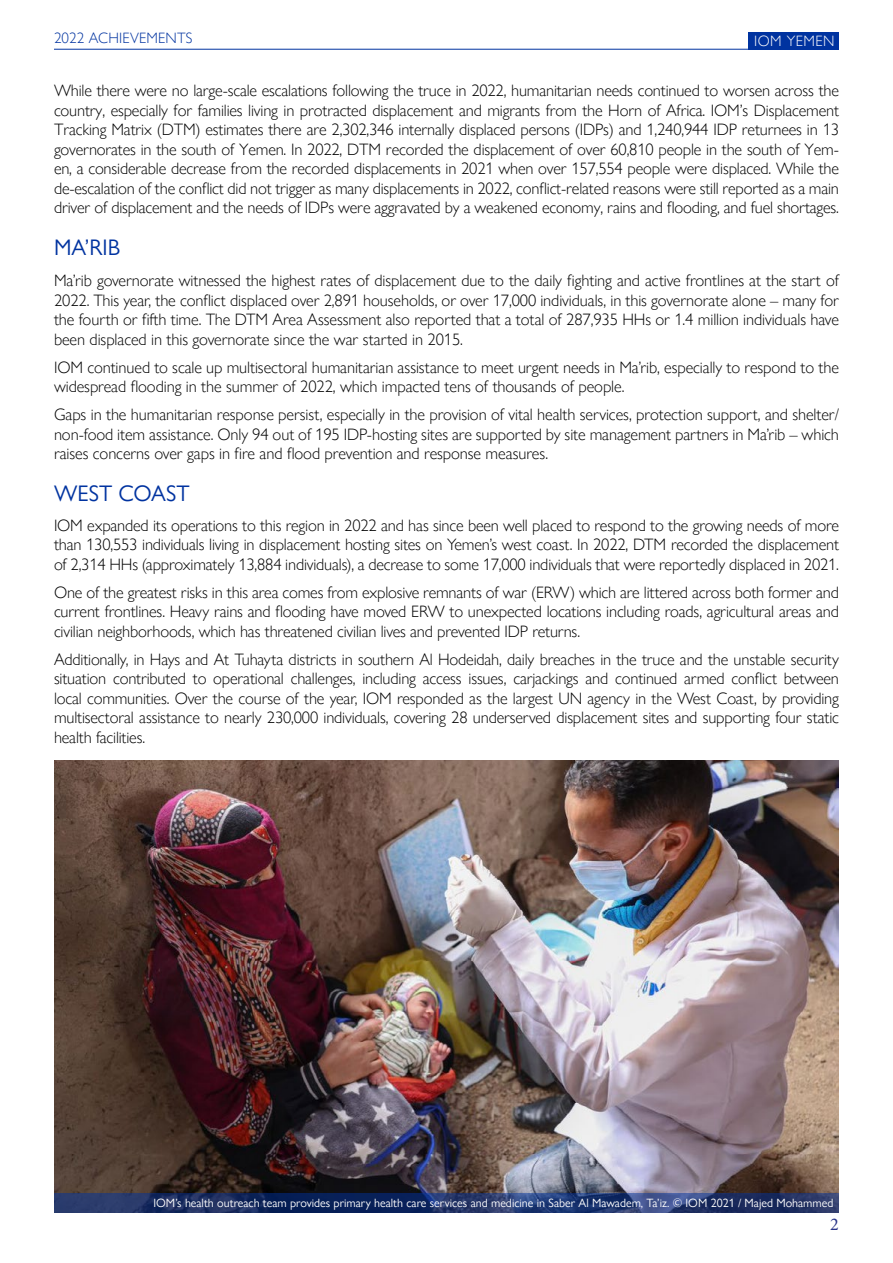
<style>
.page{position:relative;width:893px;height:1263px;background:#fff}
.page>*{position:absolute;margin:0;border:0;box-sizing:border-box;transform-origin:0 0}
.t1{font:22.5px "Gill Sans Nova";color:#0033a0}
.t2{font:18px "Minion Pro";color:#283388}
.t3{font:300 16.5px/19.5px "Gill Sans Nova";letter-spacing:-.005em;color:#000;text-align:justify}
.t4{font:300 15px "Gill Sans Nova";letter-spacing:.01em;color:#0033a0}
.t5{font:300 15px "Gill Sans Nova";letter-spacing:.03em;color:#fff}
.t6{font:12px "Gill Sans Nova";color:#fff}
</style>
<div class="page">
<img style="left:54px;top:760px;width:785px;height:433px">
<svg style="left:54px;top:1193px;width:785px;height:20px;background:#1e3268"></svg>
<div style="left:749px;top:32px;width:90px;height:17px;background:#0033a0"></div>
<hr style="left:54px;top:49px;width:785px;height:1px;background:#0033a0">
<p class="t4" style="left:54px;top:29px;width:140px">2022 ACHIEVEMENTS</p>
<p class="t5" style="left:754px;top:32px;width:82px">IOM YEMEN</p>
<p class="t3" style="left:54px;top:80px;width:786px">While there were no large-scale escalations following the truce in 2022, humanitarian needs continued to worsen across the country, especially for families living in protracted displacement and migrants from the Horn of Africa. IOM’s Displacement Tracking Matrix (DTM) estimates there are 2,302,346 internally displaced persons (IDPs) and 1,240,944 IDP returnees in 13 governorates in the south of Yemen. In 2022, DTM recorded the displacement of over 60,810 people in the south of Yem&shy;en, a considerable decrease from the recorded displacements in 2021 when over 157,554 people were displaced. While the de-escalation of the conflict did not trigger as many displacements in 2022, conflict-related reasons were still reported as a main driver of displacement and the needs of IDPs were aggravated by a weakened economy, rains and flooding, and fuel shortages.</p>
<h1 class="t1" style="left:54px;top:233px;width:67px">MA’RIB</h1>
<p class="t3" style="left:54px;top:271px;width:786px">Ma’rib governorate witnessed the highest rates of displacement due to the daily fighting and active frontlines at the start of 2022. This year, the conflict displaced over 2,891 households, or over 17,000 individuals, in this governorate alone – many for the fourth or fifth time. The DTM Area Assessment also reported that a total of 287,935 HHs or 1.4 million individuals have been displaced in this governorate since the war started in 2015.</p>
<p class="t3" style="left:54px;top:357px;width:786px">IOM continued to scale up multisectoral humanitarian assistance to meet urgent needs in Ma’rib, especially to respond to the widespread flooding in the summer of 2022, which impacted tens of thousands of people.</p>
<p class="t3" style="left:54px;top:405px;width:786px">Gaps in the humanitarian response persist, especially in the provision of vital health services, protection support, and shelter/ non-food item assistance. Only 94 out of 195 IDP-hosting sites are supported by site management partners in Ma’rib – which raises concerns over gaps in fire and flood prevention and response measures.</p>
<h1 class="t1" style="left:54px;top:480px;width:137px">WEST COAST</h1>
<p class="t3" style="left:54px;top:515px;width:786px">IOM expanded its operations to this region in 2022 and has since been well placed to respond to the growing needs of more than 130,553 individuals living in displacement hosting sites on Yemen’s west coast. In 2022, DTM recorded the displacement of 2,314 HHs (approximately 13,884 individuals), a decrease to some 17,000 individuals that were reportedly displaced in 2021.</p>
<p class="t3" style="left:54px;top:582px;width:786px">One of the greatest risks in this area comes from explosive remnants of war (ERW) which are littered across both former and current frontlines. Heavy rains and flooding have moved ERW to unexpected locations including roads, agricultural areas and civilian neighborhoods, which has threatened civilian lives and prevented IDP returns.</p>
<p class="t3" style="left:54px;top:649px;width:786px">Additionally, in Hays and At Tuhayta districts in southern Al Hodeidah, daily breaches in the truce and the unstable security situation contributed to operational challenges, including access issues, carjackings and continued armed conflict between local communities. Over the course of the year, IOM responded as the largest UN agency in the West Coast, by providing multisectoral assistance to nearly 230,000 individuals, covering 28 underserved displacement sites and supporting four static health facilities.</p>
<p class="t6" style="left:153px;top:1196px;width:682px">IOM’s health outreach team provides primary health care services and medicine in Saber Al Mawadem, Ta’iz. © IOM 2021 / Majed Mohammed</p>
<p class="t2" style="left:830px;top:1212px;width:10px">2</p>
</div>
